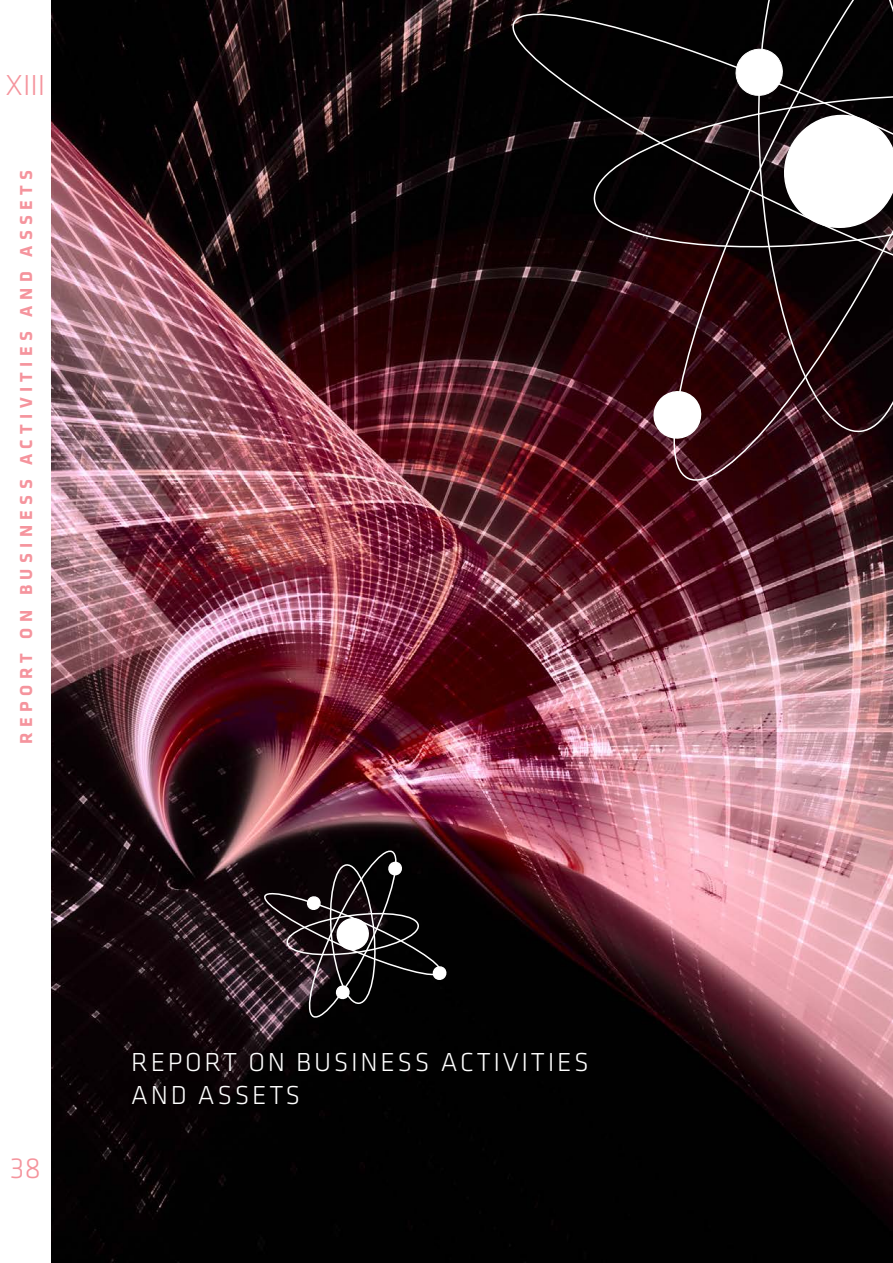
<style>
.page{position:relative;width:893px;height:1263px;background:#fff}
.page>*{position:absolute;margin:0;border:0;box-sizing:border-box;transform-origin:0 0}
.t1{font:300 30px "Klavika";color:#f5949d}
.t2{font:300 27px/33px "Klavika";letter-spacing:.1em;color:#fff}
.t3{font:700 18px "Klavika";letter-spacing:.3em;color:#f5949d}
</style>
<div class="page">
<img style="left:51px;top:0;width:842px;height:1263px">
<svg style="left:499px;top:0;width:152px;height:348px;background:#110608"></svg>
<svg style="left:651px;top:0;width:242px;height:498px;background:#271114"></svg>
<svg style="left:591px;top:86px;width:302px;height:171px"></svg>
<svg style="left:260px;top:845px;width:188px;height:178px;background:#252022"></svg>
<svg style="left:733px;top:46px;width:52px;height:52px"></svg>
<p class="t1" style="left:6px;top:69px;width:41px">XIII</p>
<p class="t3" style="left:16px;top:744px;width:573px;rotate:-90deg">Report on Busi ness Activiti es and Assets</p>
<p class="t1" style="left:10px;top:1152px;width:33px">38</p>
<p class="t2" style="left:131px;top:1046px;width:455px">REPORT ON BUSI NESS ACTIVITI ES<br>AND ASS ETS</p>
</div>
